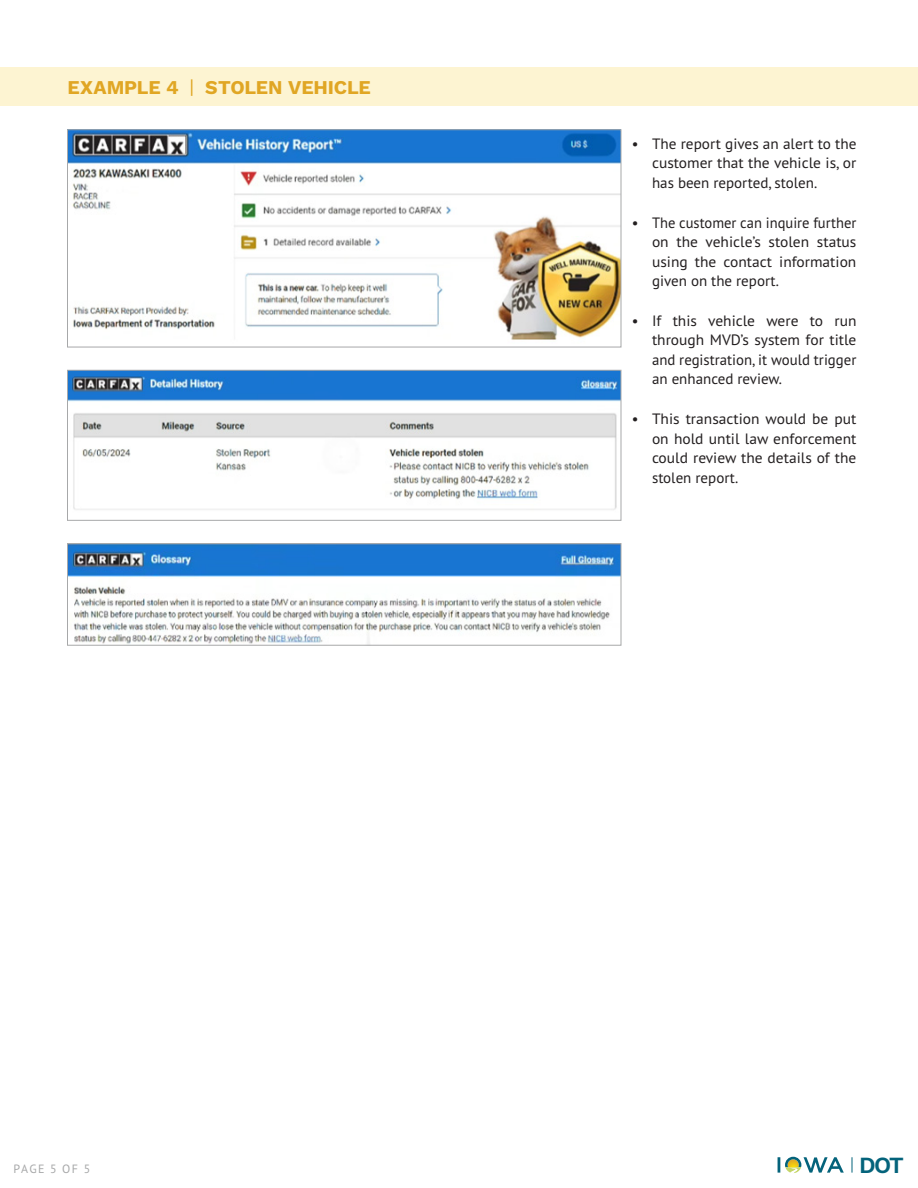
<style>
.page{position:relative;width:918px;height:1188px;background:#fff}
.page>*{position:absolute;margin:0;border:0;box-sizing:border-box;transform-origin:0 0}
.t1{font:600 23.1px "Work Sans";color:#04637b}
.t2{font:700 19.5px "Work Sans";letter-spacing:-.005em;color:#e0a624}
.t3{font:15px/19.5px "PT Sans Pro";color:#231f20;text-align:justify}
.Bullets{font:12px "PT Sans Pro";letter-spacing:.11em;color:#a7a8a9}
.s1{font-weight:400}
</style>
<div class="page">
<div style="left:0;top:68px;width:918px;height:38px;background:#fdf4d2"></div>
<img style="left:69px;top:131px;width:550px;height:209px">
<div style="left:67px;top:129px;width:554px;height:218px;border:1px solid #a7a8a9"></div>
<img style="left:69px;top:372px;width:550px;height:138px">
<div style="left:67px;top:370px;width:554px;height:151px;border:1px solid #a7a8a9"></div>
<img style="left:69px;top:545px;width:550px;height:99px">
<div style="left:67px;top:543px;width:554px;height:103px;border:1px solid #a7a8a9"></div>
<svg style="left:778px;top:1157px;width:66px;height:16px"></svg>
<svg style="left:852px;top:1157px;width:1px;height:16px"></svg>
<p class="t2" style="left:68px;top:73px;width:305px">EXAMPLE 4 <span class="s1">|</span> STOLEN VEHICLE</p>
<p class="t3" style="left:652px;top:133px;width:206px;text-indent:-20px">• The report gives an alert to the customer that the vehicle is, or has been reported, stolen.</p>
<p class="t3" style="left:652px;top:212px;width:206px;text-indent:-20px">• The customer can inquire further on the vehicle’s stolen status using the contact information given on the report.</p>
<p class="t3" style="left:652px;top:310px;width:206px;text-indent:-20px">• If this vehicle were to run through MVD’s system for title and registration, it would trigger an enhanced review.</p>
<p class="t3" style="left:652px;top:409px;width:206px;text-indent:-20px">• This transaction would be put on hold until law enforcement could review the details of the stolen report.</p>
<p class="Bullets" style="left:14px;top:1161px;width:78px">PAGE 5 OF 5</p>
<p class="t1" style="left:859px;top:1151px;width:46px">DOT</p>
</div>
